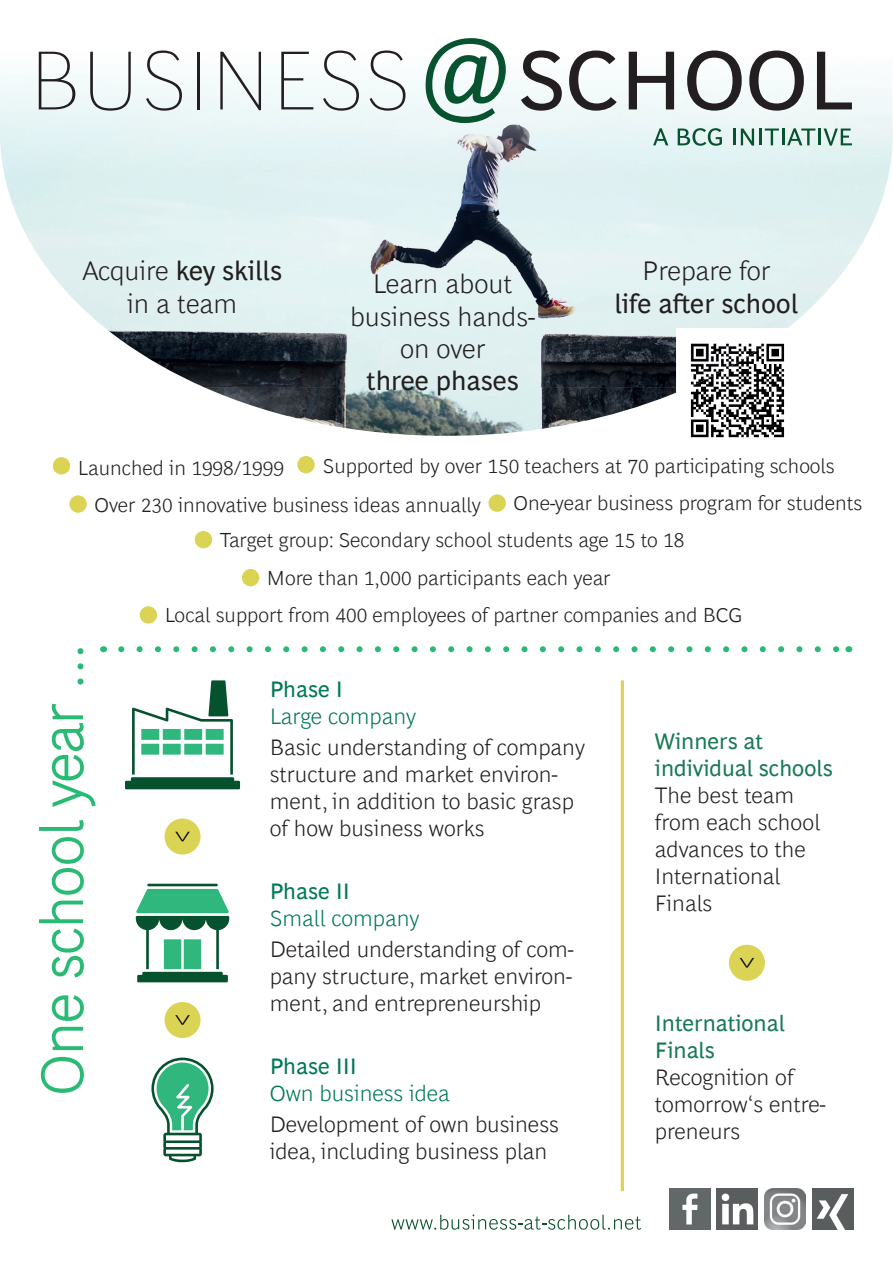
<style>
.page{position:relative;width:893px;height:1263px;background:#fff}
.page>*{position:absolute;margin:0;border:0;box-sizing:border-box;transform-origin:0 0}
.t1{font:300 27px/32.4px "Henderson BCG Sans";color:#231f20;text-align:center}
.t2{font:27px "Henderson BCG Sans";color:#231f20}
.t3{font:300 22.5px/27px "Henderson BCG Sans";color:#231f20}
.t4{font:22.5px/27px "Henderson BCG Sans";color:#197a56}
.t5{font:300 22.5px "Henderson BCG Sans";color:#007859}
.t6{font:22.5px "Henderson BCG Sans";color:#007859}
.t7{font:300 20.4px/37.5px "Henderson BCG Sans";color:#231f20}
.s1{font-weight:400}
</style>
<div class="page">
<img style="left:0;top:50px;width:840px;height:143px">
<img style="left:840px;top:87px;width:53px;height:187px">
<img style="left:9px;top:193px;width:464px;height:97px">
<img style="left:473px;top:193px;width:210px;height:194px">
<img style="left:65px;top:290px;width:408px;height:49px">
<img style="left:119px;top:339px;width:354px;height:48px">
<img style="left:204px;top:387px;width:472px;height:49px">
<svg style="left:653px;top:128px;width:15px;height:17px"></svg>
<svg style="left:678px;top:128px;width:44px;height:18px"></svg>
<svg style="left:733px;top:129px;width:2px;height:16px"></svg>
<svg style="left:741px;top:129px;width:13px;height:17px"></svg>
<hr style="left:759px;top:129px;width:3px;height:16px;background:#07522f">
<svg style="left:765px;top:128px;width:50px;height:17px"></svg>
<hr style="left:818px;top:129px;width:3px;height:16px;background:#07522f">
<svg style="left:824px;top:129px;width:28px;height:17px"></svg>
<svg style="left:39px;top:52px;width:36px;height:57px"></svg>
<svg style="left:90px;top:52px;width:41px;height:59px"></svg>
<svg style="left:146px;top:51px;width:36px;height:60px"></svg>
<hr style="left:197px;top:52px;width:3px;height:57px;background:#231f20">
<svg style="left:220px;top:52px;width:41px;height:58px"></svg>
<svg style="left:281px;top:52px;width:32px;height:57px"></svg>
<svg style="left:323px;top:51px;width:36px;height:60px"></svg>
<svg style="left:370px;top:51px;width:35px;height:60px"></svg>
<svg style="left:521px;top:51px;width:41px;height:60px"></svg>
<svg style="left:569px;top:51px;width:48px;height:60px"></svg>
<svg style="left:629px;top:52px;width:45px;height:57px"></svg>
<svg style="left:687px;top:51px;width:55px;height:60px"></svg>
<svg style="left:749px;top:51px;width:55px;height:60px"></svg>
<svg style="left:817px;top:52px;width:35px;height:57px"></svg>
<svg style="left:426px;top:38px;width:80px;height:85px"></svg>
<svg style="left:391px;top:1214px;width:250px;height:16px"></svg>
<img style="left:717px;top:1188px;width:41px;height:41px">
<img style="left:812px;top:1188px;width:41px;height:41px">
<img style="left:764px;top:1188px;width:41px;height:41px">
<img style="left:669px;top:1188px;width:41px;height:41px">
<svg style="left:121px;top:646px;width:718px;height:6px"></svg>
<div style="left:165px;top:818px;width:36px;height:36px;background:#dad353;border-radius:50%"></div>
<svg style="left:175px;top:832px;width:15px;height:9px"></svg>
<div style="left:165px;top:1002px;width:36px;height:36px;background:#dad353;border-radius:50%"></div>
<svg style="left:175px;top:1015px;width:15px;height:10px"></svg>
<hr style="left:621px;top:680px;width:3px;height:511px;background:#dad353">
<div style="left:729px;top:945px;width:36px;height:36px;background:#dad353;border-radius:50%"></div>
<svg style="left:740px;top:958px;width:14px;height:9px"></svg>
<svg style="left:125px;top:680px;width:115px;height:109px"></svg>
<svg style="left:136px;top:884px;width:93px;height:98px"></svg>
<svg style="left:151px;top:1057px;width:63px;height:105px"></svg>
<div style="left:140px;top:606px;width:17px;height:18px;background:#dad353;border-radius:50%"></div>
<div style="left:297px;top:456px;width:18px;height:17px;background:#dad353;border-radius:50%"></div>
<div style="left:53px;top:457px;width:17px;height:17px;background:#dad353;border-radius:50%"></div>
<div style="left:195px;top:531px;width:17px;height:17px;background:#dad353;border-radius:50%"></div>
<div style="left:242px;top:569px;width:17px;height:17px;background:#dad353;border-radius:50%"></div>
<div style="left:69px;top:495px;width:18px;height:18px;background:#dad353;border-radius:50%"></div>
<div style="left:488px;top:494px;width:18px;height:18px;background:#dad353;border-radius:50%"></div>
<svg style="left:39px;top:648px;width:57px;height:445px"></svg>
<img style="left:690px;top:393px;width:95px;height:45px">
<img style="left:676px;top:328px;width:109px;height:65px">
<p class="t1" style="left:83px;top:252px;width:201px">Acquire <span class="s1">key skills </span>in a team</p>
<p class="t1" style="left:350px;top:266px;width:187px">Learn about business hands&shy;on over</p>
<p class="t2" style="left:367px;top:361px;width:154px">three phases</p>
<p class="t1" style="left:642px;top:252px;width:130px">Prepare for</p>
<p class="t2" style="left:614px;top:283px;width:185px">life after school</p>
<p class="t7" style="left:78px;top:447px;width:208px">Launched in 1998/1999</p>
<p class="t7" style="left:323px;top:446px;width:513px">Supported by over 150 teachers at 70 participating schools</p>
<p class="t7" style="left:94px;top:484px;width:388px">Over 230 innovative business ideas annually</p>
<p class="t7" style="left:514px;top:483px;width:350px">One-year business program for students</p>
<p class="t7" style="left:267px;top:520px;width:419px;text-indent:-47px">Target group: Secondary school students age 15 to 18<br>More than 1,000 participants each year</p>
<p class="t7" style="left:165px;top:594px;width:579px">Local support from 400 employees of partner companies and BCG</p>
<p class="t6" style="left:270px;top:673px;width:75px">Phase I</p>
<p class="t5" style="left:270px;top:700px;width:148px">Large company</p>
<p class="t3" style="left:270px;top:732px;width:317px">Basic understanding of company structure and market environ&shy;ment, in addition to basic grasp of how business works</p>
<p class="t6" style="left:270px;top:875px;width:82px">Phase II</p>
<p class="t5" style="left:270px;top:902px;width:151px">Small company</p>
<p class="t3" style="left:270px;top:934px;width:305px;text-align:justify">Detailed understanding of com&shy;pany structure, market environ&shy;ment, and entrepreneurship</p>
<p class="t6" style="left:270px;top:1050px;width:89px">Phase III</p>
<p class="t5" style="left:270px;top:1077px;width:182px">Own business idea</p>
<p class="t3" style="left:270px;top:1108px;width:291px">Development of own business idea, including business plan</p>
<p class="t4" style="left:655px;top:726px;width:179px">Winners at individual schools</p>
<p class="t3" style="left:655px;top:780px;width:167px">The best team from each school advances to the<br>International<br>Finals</p>
<p class="t4" style="left:655px;top:1008px;width:131px">International<br>Finals</p>
<p class="t3" style="left:655px;top:1062px;width:172px">Recognition of tomorrow‘s entre&shy;preneurs</p>
</div>
